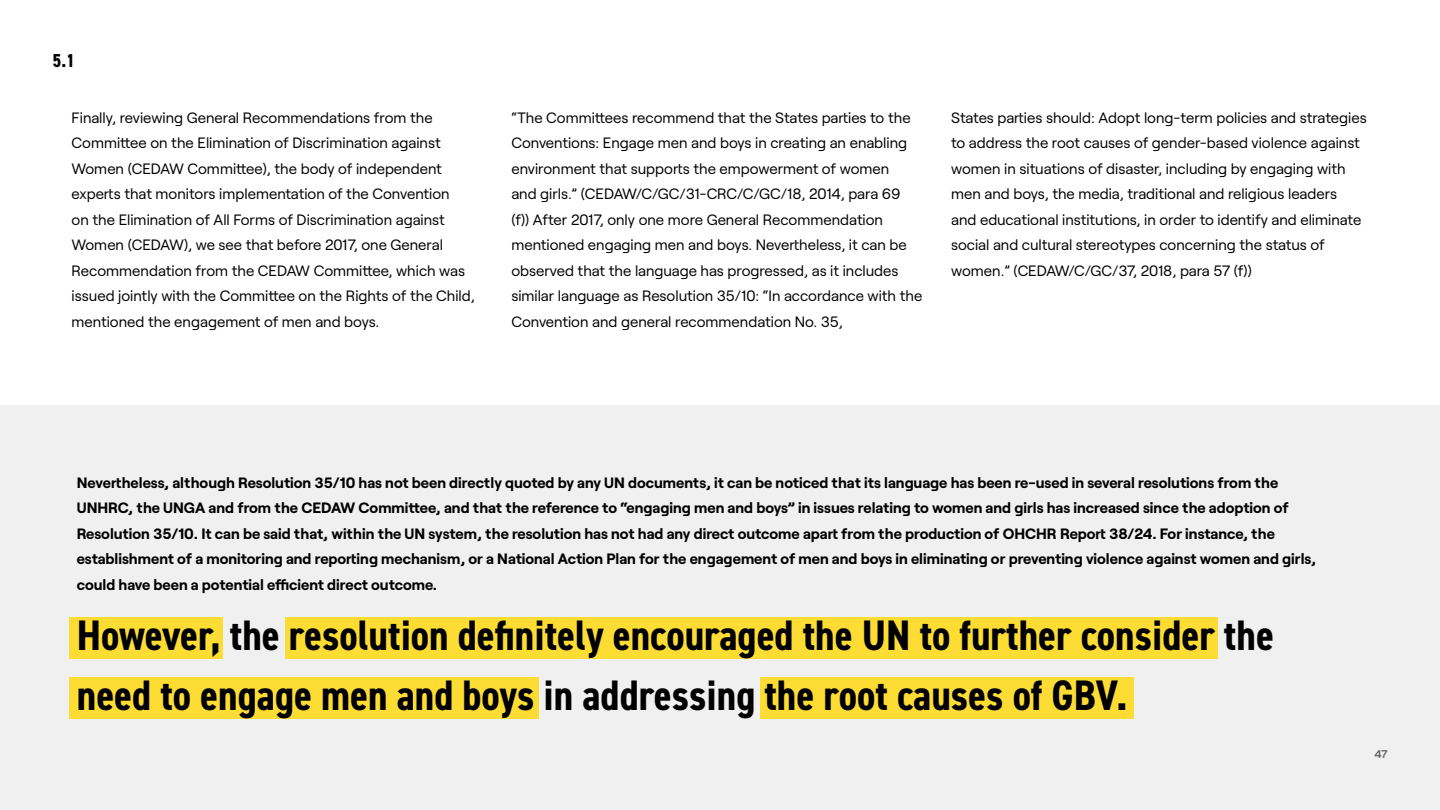
<style>
.page{position:relative;width:1440px;height:810px;background:#fff}
.page>*{position:absolute;margin:0;border:0;box-sizing:border-box;transform-origin:0 0}
.t1{font:700 condensed 42.75px/60px "DIN2014";color:#000}
.t2{font:700 condensed 18.75px "DIN2014";color:#000}
.t3{font:15px/25.5px "Roobert";color:#000}
.t4{font:700 15px/25.5px "Roobert";color:#000}
.t5{font:600 11.25px "Roobert";color:#666}
</style>
<div class="page">
<div style="left:0;top:405px;width:1440px;height:405px;background:#f0f0f0"></div>
<div style="left:69px;top:617px;width:154px;height:42px;background:#fddc33"></div>
<div style="left:69px;top:677px;width:469px;height:42px;background:#fddc33"></div>
<div style="left:760px;top:677px;width:374px;height:42px;background:#fddc33"></div>
<div style="left:285px;top:617px;width:933px;height:42px;background:#fddc33"></div>
<p class="t2" style="left:52px;top:48px;width:24px">5.1</p>
<p class="t3" style="left:72px;top:104px;width:405px">Finally, reviewing General Recommendations from the Committee on the Elimination of Discrimination against Women (CEDAW Committee), the body of independent experts that monitors implementation of the Convention<br>on the Elimination of All Forms of Discrimination against Women (CEDAW), we see that before 2017, one General Recommendation from the CEDAW Committee, which was issued jointly with the Committee on the Rights of the Child, mentioned the engagement of men and boys.</p>
<p class="t3" style="left:511px;top:104px;width:412px">“The Committees recommend that the States parties to the Conventions: Engage men and boys in creating an enabling environment that supports the empowerment of women<br>and girls.” (CEDAW/C/GC/31-CRC/C/GC/18, 2014, para 69 (f)) After 2017, only one more General Recommendation mentioned engaging men and boys. Nevertheless, it can be observed that the language has progressed, as it includes similar language as Resolution 35/10: “In accordance with the Convention and general recommendation No. 35,</p>
<p class="t3" style="left:951px;top:104px;width:417px">States parties should: Adopt long-term policies and strategies to address the root causes of gender-based violence against women in situations of disaster, including by engaging with men and boys, the media, traditional and religious leaders<br>and educational institutions, in order to identify and eliminate social and cultural stereotypes concerning the status of women.” (CEDAW/C/GC/37, 2018, para 57 (f))</p>
<p class="t4" style="left:77px;top:469px;width:1241px">Nevertheless, although Resolution 35/10 has not been directly quoted by any UN documents, it can be noticed that its language has been re-used in several resolutions from the UNHRC, the UNGA and from the CEDAW Committee, and that the reference to “engaging men and boys” in issues relating to women and girls has increased since the adoption of Resolution 35/10. It can be said that, within the UN system, the resolution has not had any direct outcome apart from the production of OHCHR Report 38/24. For instance, the establishment of a monitoring and reporting mechanism, or a National Action Plan for the engagement of men and boys in eliminating or preventing violence against women and girls, could have been a potential efficient direct outcome.</p>
<h1 class="t1" style="left:77px;top:605px;width:1199px">However, the resolution definitely encouraged the UN to further consider the need to engage men and boys in addressing the root causes of GBV.</h1>
<p class="t5" style="left:1374px;top:745px;width:15px">47</p>
</div>
